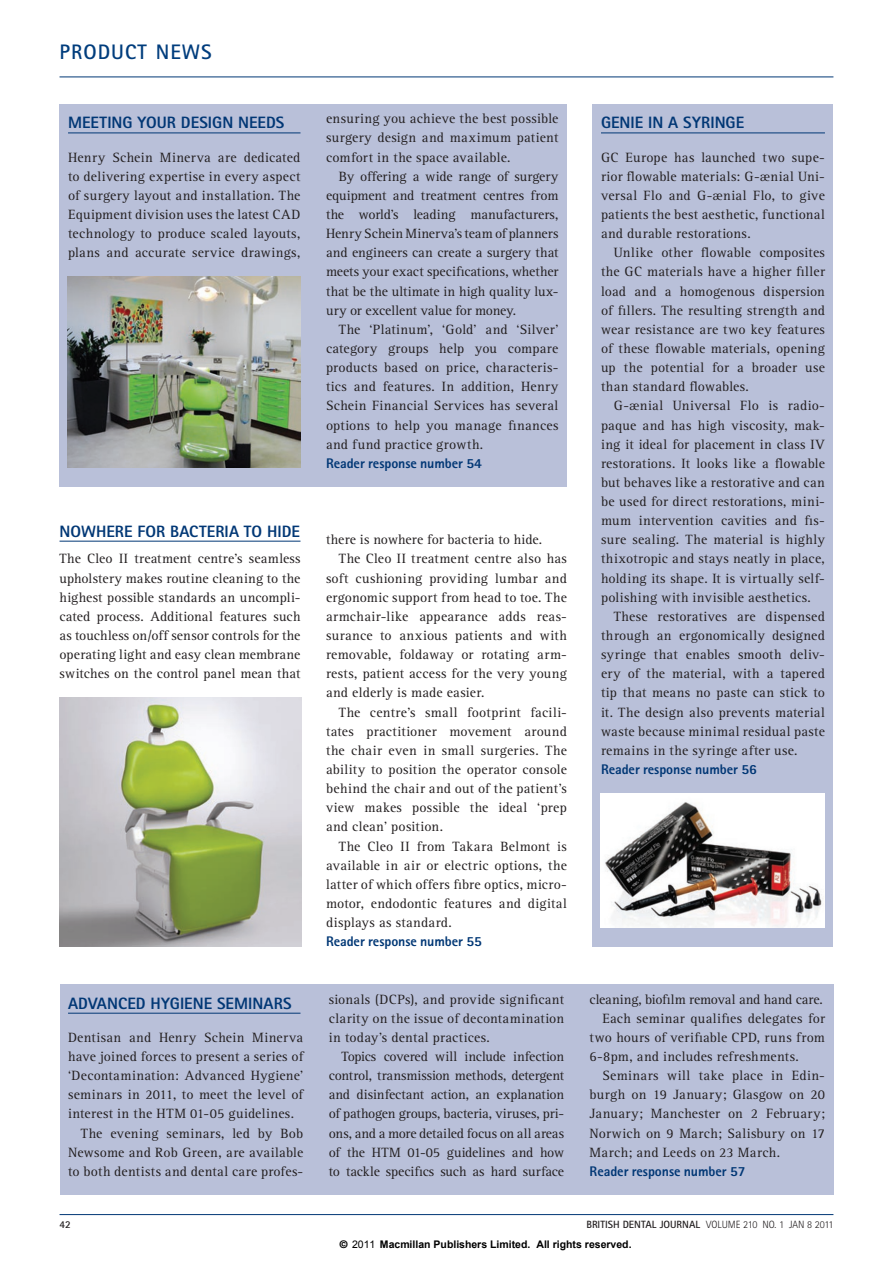
<style>
.page{position:relative;width:893px;height:1263px;background:#fff}
.page>*{position:absolute;margin:0;border:0;box-sizing:border-box;transform-origin:0 0}
.t1{font:700 21px "Rotis Sans Serif Std";letter-spacing:.05em;color:#013d7d}
._1_BDJ_trade_heading{font:800 16.5px "Rotis Sans Serif Std";letter-spacing:.005em;color:#013775}
._1_BDJ_body{font:13.95px/19.2px "Rotis Serif Std";letter-spacing:.015em;color:#231f20;text-align:justify}
._1_BDJ_body_fullout{font:13.95px/19.2px "Rotis Serif Std";letter-spacing:.015em;color:#231f20;text-align:justify}
._1_BDJ_trade_reader{font:800 13.95px "Rotis Sans Serif Std";letter-spacing:-.005em;color:#013775}
._1_BDJ_body-2{font:13.95px "Rotis Serif Std";letter-spacing:-.01em;color:#231f20}
.t2{font:700 10.5px "Arial";color:#000}
.t3{font:300 10.5px "Rotis Sans Serif Std";color:#231f20}
.t4{font:700 10.5px "Rotis Sans Serif Std";color:#231f20}
.s1{font-weight:700}
.s2{font-family:"Helvetica"}
.s3{font-weight:400}
</style>
<div class="page">
<hr style="left:60px;top:77px;width:773px;height:1px;background:#013775">
<div style="left:60px;top:984px;width:773px;height:211px;background:#b9c0d9"></div>
<hr style="left:68px;top:1013px;width:232px;height:1px;background:#013775">
<hr style="left:60px;top:1214px;width:773px;height:1px;background:#013775">
<hr style="left:60px;top:541px;width:240px;height:1px;background:#013775">
<div style="left:60px;top:104px;width:507px;height:383px;background:#b9c0d9"></div>
<hr style="left:68px;top:133px;width:232px;height:1px;background:#013775">
<div style="left:592px;top:104px;width:241px;height:842px;background:#b9c0d9"></div>
<hr style="left:601px;top:133px;width:224px;height:1px;background:#013775">
<img style="left:601px;top:793px;width:224px;height:134px">
<img style="left:60px;top:697px;width:241px;height:249px">
<img style="left:67px;top:276px;width:233px;height:192px">
<p class="t1" style="left:60px;top:39px;width:154px">PRODUCT NEWS</p>
<p class="_1_BDJ_trade_heading" style="left:68px;top:112px;width:181px">MEETING YOUR DESIGN NEEDS</p>
<p class="_1_BDJ_body_fullout" style="left:68px;top:148px;width:234px">Henry Schein Minerva are dedicated to delivering expertise in every aspect of surgery layout and installation. The Equipment division uses the latest CAD technology to produce scaled layouts, plans and accurate service drawings,</p>
<p class="_1_BDJ_body_fullout" style="left:326px;top:109px;width:234px">ensuring you achieve the best possible surgery design and maximum patient comfort in the space available.</p>
<p class="_1_BDJ_body" style="left:326px;top:167px;width:234px;text-indent:13px">By offering a wide range of surgery equipment and treatment centres from the world’s leading manufacturers, Henry Schein Minerva’s team of planners and engineers can create a surgery that meets your exact specifications, whether that be the ultimate in high quality lux&shy;ury or excellent value for money.</p>
<p class="_1_BDJ_body" style="left:326px;top:320px;width:234px;text-indent:13px">The ‘Platinum’, ‘Gold’ and ‘Silver’ category groups help you compare products based on price, characteris&shy;tics and features. In addition, Henry Schein Financial Services has several options to help you manage finances and fund practice growth.</p>
<p class="_1_BDJ_trade_reader" style="left:326px;top:454px;width:157px">Reader response number 54</p>
<p class="_1_BDJ_trade_heading" style="left:60px;top:520px;width:13px">NOW</p>
<p class="_1_BDJ_trade_heading" style="left:96px;top:520px;width:195px">HERE FOR BACTERIA TO HIDE</p>
<p class="_1_BDJ_body_fullout" style="left:60px;top:550px;width:242px">The Cleo II treatment centre’s seamless upholstery makes routine cleaning to the highest possible standards an uncompli&shy;cated process. Additional features such as touchless on/off sensor controls for the operating light and easy clean membrane switches on the control panel mean that</p>
<p class="_1_BDJ_trade_heading" style="left:68px;top:992px;width:50px">ADVANCED</p>
<p class="_1_BDJ_trade_heading" style="left:151px;top:992px;width:44px">HYGIENE</p>
<p class="_1_BDJ_trade_heading" style="left:217px;top:992px;width:75px">SEMINARS</p>
<p class="_1_BDJ_body_fullout" style="left:68px;top:1028px;width:237px">Dentisan and Henry Schein Minerva have joined forces to present a series of ‘Decontamination: Advanced Hygiene’ seminars in 2011, to meet the level of interest in the HTM 01-05 guidelines.</p>
<p class="_1_BDJ_body" style="left:68px;top:1124px;width:237px;text-indent:13px">The evening seminars, led by Bob Newsome and Rob Green, are available to both dentists and dental care profes-</p>
<p class="_1_BDJ_body_fullout" style="left:326px;top:530px;width:218px">there is nowhere for bacteria to hide.</p>
<p class="_1_BDJ_body" style="left:326px;top:550px;width:242px;text-indent:13px">The Cleo II treatment centre also has soft cushioning providing lumbar and ergonomic support from head to toe. The armchair-like appearance adds reas&shy;surance to anxious patients and with removable, foldaway or rotating arm&shy;rests, patient access for the very young and elderly is made easier.</p>
<p class="_1_BDJ_body" style="left:326px;top:703px;width:242px;text-indent:13px">The centre’s small footprint facili&shy;tates practitioner movement around the chair even in small surgeries. The ability to position the operator console behind the chair and out of the patient’s view makes possible the ideal ‘prep and clean’ position.</p>
<p class="_1_BDJ_body" style="left:326px;top:837px;width:242px;text-indent:13px">The Cleo II from Takara Belmont is available in air or electric options, the latter of which offers fibre optics, micro&shy;motor, endodontic features and digital displays as standard.</p>
<p class="_1_BDJ_trade_reader" style="left:326px;top:932px;width:157px">Reader response number 55</p>
<p class="_1_BDJ_body" style="left:329px;top:990px;width:237px">sionals (DCPs), and provide significant clarity on the issue of decontamination in today’s dental practices.</p>
<p class="_1_BDJ_body" style="left:329px;top:1047px;width:237px;text-indent:13px">Topics covered will include infection control, transmission methods, detergent and disinfectant action, an explanation of pathogen groups, bacteria, viruses, pri&shy;ons, and a more detailed focus on all areas of the HTM 01-05 guidelines and how to tackle specifics such as hard surface</p>
<p class="_1_BDJ_trade_heading" style="left:601px;top:112px;width:143px">GENIE IN A SYRINGE</p>
<p class="_1_BDJ_body_fullout" style="left:601px;top:148px;width:225px">GC Europe has launched two supe&shy;rior flowable materials: G-ænial Uni&shy;versal Flo and G-ænial Flo, to give patients the best aesthetic, functional and durable restorations.</p>
<p class="_1_BDJ_body" style="left:601px;top:243px;width:225px;text-indent:13px">Unlike other flowable composites the GC materials have a higher filler load and a homogenous dispersion of fillers. The resulting strength and wear resistance are two key features of these flowable materials, opening up the potential for a broader use than standard flowables.</p>
<p class="_1_BDJ_body" style="left:601px;top:397px;width:225px;text-indent:13px">G-ænial Universal Flo is radio&shy;paque and has high viscosity, mak&shy;ing it ideal for placement in class IV restorations. It looks like a flowable but behaves like a restorative and can be used for direct restorations, mini&shy;mum intervention cavities and fis&shy;sure sealing. The material is highly thixotropic and stays neatly in place, holding its shape. It is virtually self&shy;polishing with invisible aesthetics.</p>
<p class="_1_BDJ_body" style="left:601px;top:607px;width:225px;text-indent:13px">These restoratives are dispensed through an ergonomically designed syringe that enables smooth deliv&shy;ery of the material, with a tapered tip that means no paste can stick to it. The design also prevents material waste because minimal residual paste remains in the syringe after use.</p>
<p class="_1_BDJ_trade_reader" style="left:601px;top:760px;width:157px">Reader response number 56</p>
<p class="_1_BDJ_body-2" style="left:590px;top:991px;width:235px">cleaning, biofilm removal and hand care.</p>
<p class="_1_BDJ_body" style="left:590px;top:1009px;width:237px;text-indent:13px">Each seminar qualifies delegates for two hours of verifiable CPD, runs from 6-8pm, and includes refreshments.</p>
<p class="_1_BDJ_body" style="left:590px;top:1066px;width:237px;text-indent:13px">Seminars will take place in Edin&shy;burgh on 19 January; Glasgow on 20<br>January; Manchester on 2 February; Norwich on 9 March; Salisbury on 17<br>March; and Leeds on 23 March.</p>
<p class="_1_BDJ_trade_reader" style="left:590px;top:1162px;width:157px">Reader response number 57</p>
<p class="t4" style="left:60px;top:1217px;width:13px">42</p>
<p class="t3" style="left:586px;top:1218px;width:249px"><span class="s1">BRITISH DENTAL JOURNAL</span> VOLUME 210 NO. 1 JAN 8 2011</p>
<p class="t2" style="left:340px;top:1237px;width:293px"><span class="s2">©</span> <span class="s3">2011</span> Macmillan Publishers Limited. All rights reserved.</p>
</div>
